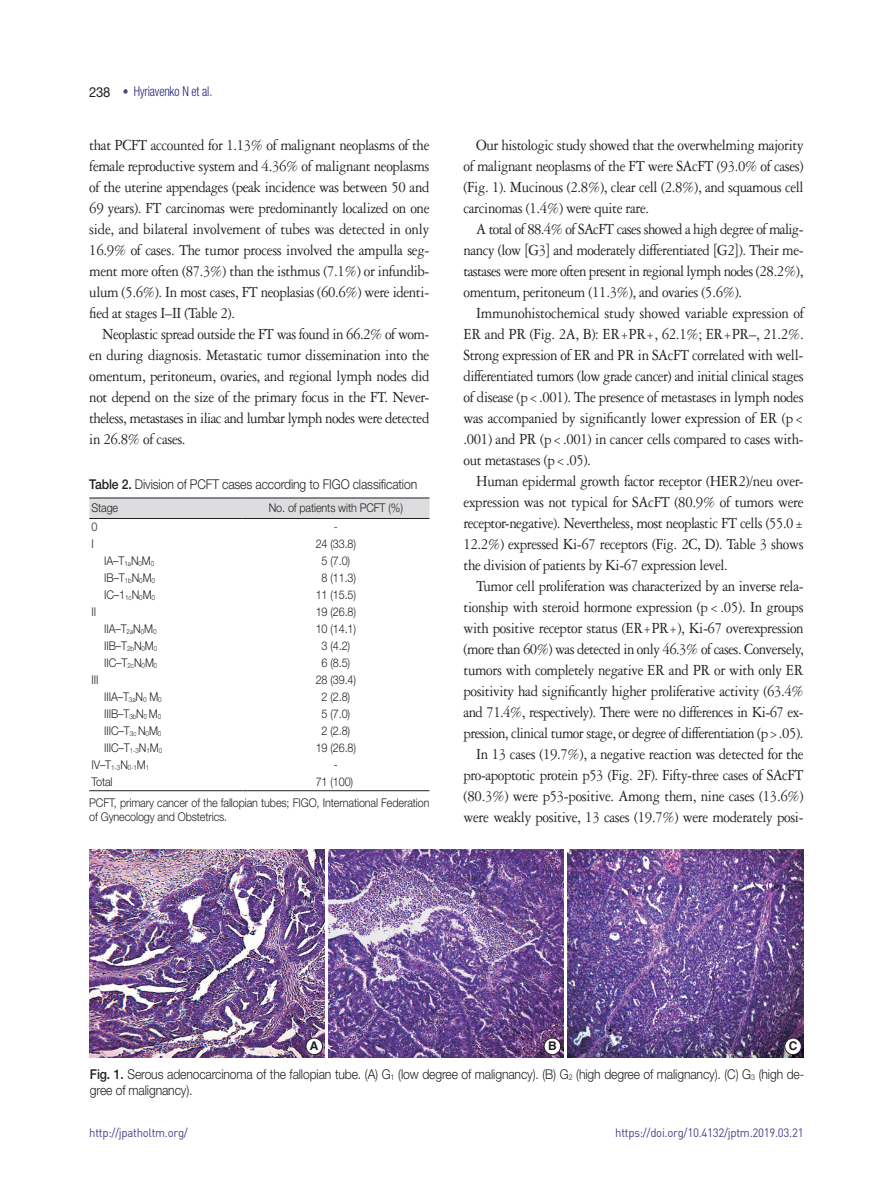
<style>
.page{position:relative;width:893px;height:1191px;background:#fff}
.page>*{position:absolute;margin:0;border:0;box-sizing:border-box;transform-origin:0 0}
.t1{font:16.5px/21px "Garamond 3 LT Std";letter-spacing:-.025em;color:#231f20;text-align:justify;scale:.9 1}
.t2{font:300 13.5px/16.2px "Helvetica Neue LT Std";letter-spacing:-.01em;color:#231f20;scale:.9 1}
.t3{font:300 condensed 13.5px "Helvetica Neue LT Std";letter-spacing:-.01em;color:#26237b;scale:.9 1}
.t4{font:300 12px/20.9px "Helvetica Neue LT Std";letter-spacing:-.01em;color:#231f20;scale:.9 1}
.t5{font:12px "Dinreg";letter-spacing:-.025em;color:#45428b;scale:.95 1}
.t6{font:700 12px "Helvetica LT Std";color:#231f20}
.t7{font:300 7.05px "Helvetica Neue LT Std";color:#231f20;scale:.9 1}
.s1{font-weight:400;font-stretch:normal;font-size:13.8px;color:#231f20}
.s2{font-size:12.75px;color:#45428b}
.s3{font-weight:500}
.s4{font-size:7.05px}
.s5{font-size:12px}
.s6{font-family:"Adobe Garamond Pro"}
</style>
<div class="page">
<div style="left:89px;top:499px;width:340px;height:19px;background:#dcdddf"></div>
<hr style="left:89px;top:790px;width:153px;height:1px;background:#231f20">
<hr style="left:242px;top:790px;width:187px;height:1px;background:#231f20">
<hr style="left:89px;top:498px;width:153px;height:1px;background:#231f20">
<hr style="left:242px;top:498px;width:187px;height:1px;background:#231f20">
<hr style="left:89px;top:518px;width:153px;height:1px;background:#231f20">
<hr style="left:242px;top:518px;width:187px;height:1px;background:#231f20">
<img style="left:89px;top:849px;width:235px;height:208px">
<img style="left:328px;top:849px;width:235px;height:208px">
<img style="left:567px;top:849px;width:237px;height:208px">
<div style="left:306px;top:1038px;width:16px;height:16px;background:#fff;border-radius:50%"></div>
<div style="left:306px;top:1037px;width:17px;height:17px;border:1px solid #231f20;border-radius:50%"></div>
<div style="left:544px;top:1038px;width:17px;height:16px;background:#fff;border-radius:50%"></div>
<div style="left:544px;top:1037px;width:17px;height:17px;border:1px solid #231f20;border-radius:50%"></div>
<div style="left:785px;top:1038px;width:16px;height:16px;background:#fff;border-radius:50%"></div>
<div style="left:784px;top:1037px;width:17px;height:17px;border:1px solid #231f20;border-radius:50%"></div>
<p class="t3" style="left:89px;top:84px;width:138px"><span class="s1">238</span> <span class="s2">•</span> Hyriavenko N et al.</p>
<p class="t1" style="left:89px;top:134px;width:379px">that PCFT accounted for 1.13% of malignant neoplasms of the female reproductive system and 4.36% of malignant neoplasms of the uterine appendages (peak incidence was between 50 and 69 years). FT carcinomas were predominantly localized on one side, and bilateral involvement of tubes was detected in only 16.9% of cases. The tumor process involved the ampulla seg&shy;ment more often (87.3%) than the isthmus (7.1%) or infundib&shy;ulum (5.6%). In most cases, FT neoplasias (60.6%) were identi&shy;fied at stages I–II (Table 2).</p>
<p class="t1" style="left:89px;top:323px;width:380px;text-indent:13px">Neoplastic spread outside the FT was found in 66.2% of wom&shy;en during diagnosis. Metastatic tumor dissemination into the omentum, peritoneum, ovaries, and regional lymph nodes did not depend on the size of the primary focus in the FT. Never&shy;theless, metastases in iliac and lumbar lymph nodes were detected in 26.8% of cases.</p>
<p class="t2" style="left:89px;top:475px;width:366px"><span class="s3">Table 2.</span> Division of PCFT cases according to FIGO classification</p>
<p class="t4" style="left:91px;top:497px;width:31px">Stage</p>
<p class="t4" style="left:269px;top:497px;width:151px">No. of patients with PCFT (%)</p>
<p class="t4" style="left:91px;top:516px;width:8px">0</p>
<p class="t4" style="left:334px;top:516px;width:6px">-</p>
<p class="t4" style="left:91px;top:533px;width:4px">I</p>
<p class="t4" style="left:316px;top:533px;width:46px">24 (33.8)</p>
<p class="t4" style="left:104px;top:550px;width:57px">IA–T<span class="s4">1a</span>N<span class="s4">0</span>M<span class="s4">0</span></p>
<p class="t4" style="left:322px;top:550px;width:33px">5 (7.0)</p>
<p class="t4" style="left:104px;top:567px;width:58px">IB–T<span class="s4">1b</span>N<span class="s4">0</span>M<span class="s4">0</span></p>
<p class="t4" style="left:322px;top:567px;width:40px">8 (11.3)</p>
<p class="t4" style="left:104px;top:584px;width:58px">IC–1<span class="s4">1c</span>N<span class="s4">0</span>M<span class="s4">0</span></p>
<p class="t4" style="left:316px;top:584px;width:46px">11 (15.5)</p>
<p class="t4" style="left:91px;top:601px;width:7px">II</p>
<p class="t4" style="left:316px;top:601px;width:46px">19 (26.8)</p>
<p class="t4" style="left:104px;top:618px;width:60px">IIA–T<span class="s4">2a</span>N<span class="s4">0</span>M<span class="s4">0</span></p>
<p class="t4" style="left:316px;top:618px;width:46px">10 (14.1)</p>
<p class="t4" style="left:104px;top:635px;width:61px">IIB–T<span class="s4">2b</span>N<span class="s4">0</span>M<span class="s4">0</span></p>
<p class="t4" style="left:322px;top:635px;width:33px">3 (4.2)</p>
<p class="t4" style="left:104px;top:652px;width:61px">IIC–T<span class="s4">2c</span>N<span class="s4">0</span>M<span class="s4">0</span></p>
<p class="t4" style="left:322px;top:652px;width:33px">6 (8.5)</p>
<p class="t4" style="left:91px;top:669px;width:9px">III</p>
<p class="t4" style="left:316px;top:669px;width:46px">28 (39.4)</p>
<p class="t4" style="left:104px;top:686px;width:66px">IIIA–T<span class="s4">3a</span>N<span class="s4">0</span> M<span class="s4">0</span></p>
<p class="t4" style="left:322px;top:686px;width:33px">2 (2.8)</p>
<p class="t4" style="left:104px;top:703px;width:65px">IIIB–T<span class="s4">3b</span>N<span class="s4">0</span> M<span class="s4">0</span></p>
<p class="t4" style="left:322px;top:703px;width:33px">5 (7.0)</p>
<p class="t4" style="left:104px;top:720px;width:65px">IIIC–T<span class="s4">3c</span> N<span class="s4">0</span>M<span class="s4">0</span></p>
<p class="t4" style="left:322px;top:720px;width:33px">2 (2.8)</p>
<p class="t4" style="left:104px;top:737px;width:66px">IIIC–T<span class="s4">1-3</span>N<span class="s4">1</span>M<span class="s4">0</span></p>
<p class="t4" style="left:316px;top:737px;width:46px">19 (26.8)</p>
<p class="t7" style="left:91px;top:763px;width:66px"><span class="s5">IV–T</span>1-3<span class="s5">N</span>0-1<span class="s5">M</span>1</p>
<p class="t4" style="left:334px;top:754px;width:6px">-</p>
<p class="t4" style="left:91px;top:771px;width:25px">Total</p>
<p class="t4" style="left:89px;top:771px;width:380px;text-indent:226px">71 (100)<br>PCFT, primary cancer of the fallopian tubes; FIGO, International Federation</p>
<p class="t4" style="left:89px;top:806px;width:155px">of Gynecology and Obstetrics.</p>
<p class="t1" style="left:463px;top:134px;width:379px;text-indent:13px">Our histologic study showed that the overwhelming majority of malignant neoplasms of the FT were SAcFT (93.0% of cases) (Fig. 1). Mucinous (2.8%), clear cell (2.8%), and squamous cell carcinomas (1.4%) were quite rare.</p>
<p class="t1" style="left:463px;top:218px;width:379px;text-indent:13px">A total of 88.4% of SAcFT cases showed a high degree of malig&shy;nancy (low <span class="s6">[</span>G3<span class="s6">]</span> and moderately differentiated <span class="s6">[</span>G2<span class="s6">]</span>). Their me&shy;tastases were more often present in regional lymph nodes (28.2%), omentum, peritoneum (11.3%), and ovaries (5.6%).</p>
<p class="t1" style="left:463px;top:302px;width:380px;text-indent:13px">Immunohistochemical study showed variable expression of ER and PR (Fig. 2A, B): ER+PR+, 62.1%; ER+PR–, 21.2%.<br>Strong expression of ER and PR in SAcFT correlated with well&shy;differentiated tumors (low grade cancer) and initial clinical stages of disease (p&lt;.001). The presence of metastases in lymph nodes was accompanied by significantly lower expression of ER (p&lt; .001) and PR (p&lt;.001) in cancer cells compared to cases with&shy;out metastases (p&lt;.05).</p>
<p class="t1" style="left:463px;top:470px;width:379px;text-indent:13px">Human epidermal growth factor receptor (HER2)/neu over&shy;expression was not typical for SAcFT (80.9% of tumors were receptor-negative). Nevertheless, most neoplastic FT cells (55.0± 12.2%) expressed Ki-67 receptors (Fig. 2C, D). Table 3 shows the division of patients by Ki-67 expression level.</p>
<p class="t1" style="left:463px;top:575px;width:380px;text-align:right">Tumor cell proliferation was characterized by an inverse rela&shy;tionship with steroid hormone expression (p&lt;.05). In groups with positive receptor status (ER+PR+), Ki-67 overexpression (more than 60%) was detected in only 46.3% of cases. Conversely, tumors with completely negative ER and PR or with only ER positivity had significantly higher proliferative activity (63.4% and 71.4%, respectively). There were no differences in Ki-67 ex&shy;pression, clinical tumor stage, or degree of differentiation (p&gt;.05).<br>In 13 cases (19.7%), a negative reaction was detected for the pro-apoptotic protein p53 (Fig. 2F). Fifty-three cases of SAcFT (80.3%) were p53-positive. Among them, nine cases (13.6%) were weakly positive, 13 cases (19.7%) were moderately posi-</p>
<p class="t6" style="left:310px;top:1038px;width:10px">A</p>
<p class="t6" style="left:548px;top:1038px;width:10px">B</p>
<p class="t6" style="left:789px;top:1038px;width:10px">C</p>
<p class="t2" style="left:90px;top:1065px;width:795px"><span class="s3">Fig. 1.</span> Serous adenocarcinoma of the fallopian tube. (A) G<sub>1</sub> (low degree of malignancy). (B) G<sub>2</sub> (high degree of malignancy). (C) G<sub>3</sub> (high de&shy;gree of malignancy).</p>
<p class="t5" style="left:89px;top:1125px;width:105px">http://jpatholtm.org/</p>
<p class="t5" style="left:615px;top:1125px;width:200px">https://doi.org/10.4132/jptm.2019.03.21</p>
</div>
